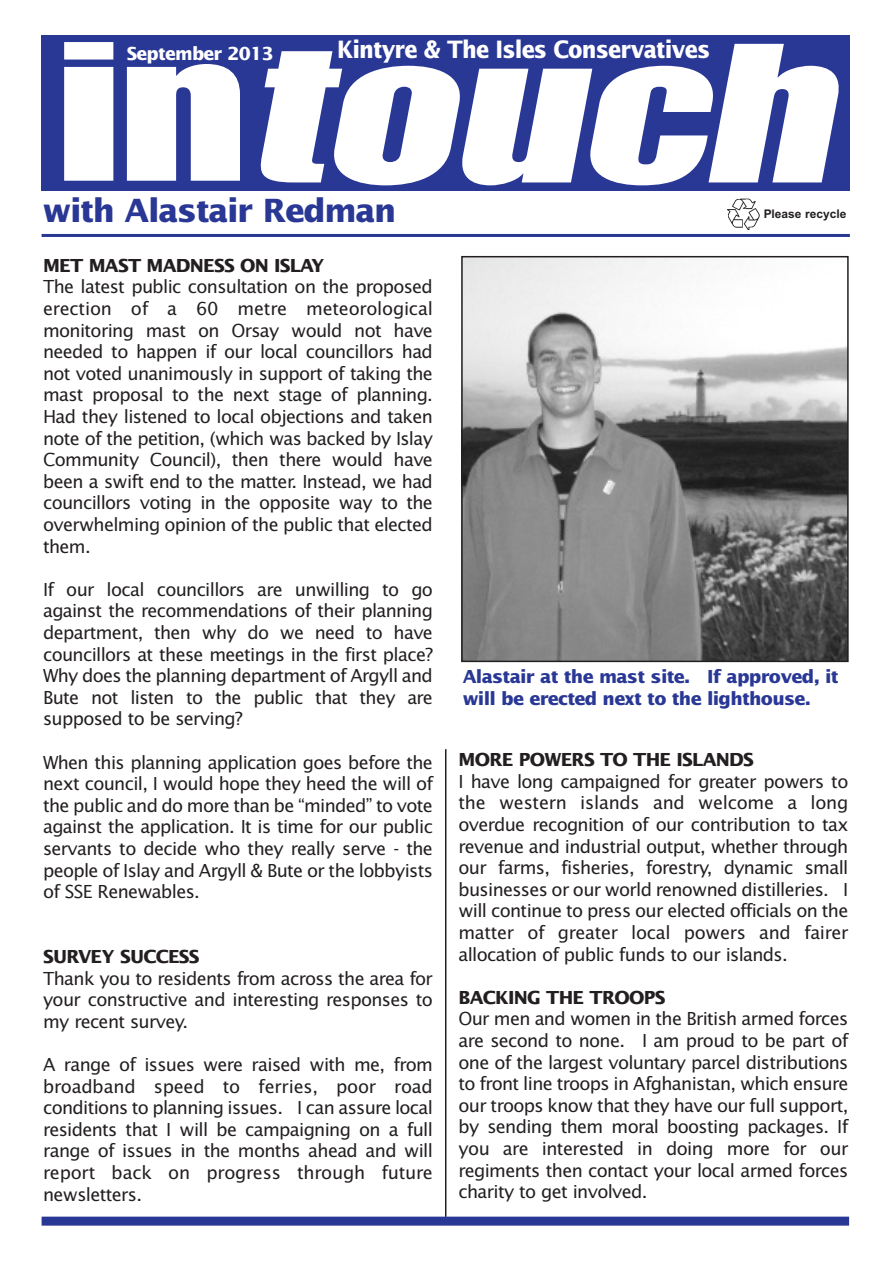
<style>
.page{position:relative;width:893px;height:1263px;background:#fff}
.page>*{position:absolute;margin:0;border:0;box-sizing:border-box;transform-origin:0 0}
.t1{font:700 32.1px "Lucida Sans";letter-spacing:-.04em;color:#293795}
.t2{font:700 24px "Lucida Sans";letter-spacing:-.04em;color:#fff;scale:.89 1}
.t3{font:18px/21.6px "Lucida Sans";letter-spacing:-.04em;color:#231f20;text-align:justify}
.t4{font:700 18px "Lucida Sans";letter-spacing:-.04em;color:#231f20}
.t5{font:700 18px/21.6px "Lucida Sans";letter-spacing:-.04em;color:#293795}
.t6{font:700 18px "Lucida Sans";letter-spacing:-.04em;color:#fff}
.t7{font:700 12px "Arial";color:#231f20}
</style>
<div class="page">
<div style="left:42px;top:35px;width:807px;height:156px;background:#293795"></div>
<svg style="left:64px;top:42px;width:176px;height:139px"></svg>
<svg style="left:260px;top:44px;width:579px;height:141px;fill:#fff"></svg>
<img style="left:727px;top:198px;width:33px;height:31px">
<hr style="left:42px;top:234px;width:807px;height:3px;background:#293795">
<img style="left:464px;top:259px;width:381px;height:400px">
<div style="left:461px;top:256px;width:387px;height:406px;border:2px solid #231f20"></div>
<hr style="left:445px;top:749px;width:1px;height:468px;background:#231f20">
<div style="left:42px;top:1217px;width:807px;height:9px;background:#293795"></div>
<p class="t6" style="left:127px;top:46px;width:148px">September 2013</p>
<h2 class="t2" style="left:337px;top:39px;width:421px">Kintyre &amp; The Isles Conservatives</h2>
<h1 class="t1" style="left:43px;top:198px;width:355px">with Alastair Redman</h1>
<p class="t4" style="left:43px;top:258px;width:283px">MET MAST MADNESS ON ISLAY</p>
<p class="t3" style="left:43px;top:277px;width:391px">The latest public consultation on the proposed erection of a 60 metre meteorological monitoring mast on Orsay would not have needed to happen if our local councillors had not voted unanimously in support of taking the mast proposal to the next stage of planning.<br>Had they listened to local objections and taken note of the petition, (which was backed by Islay Community Council), then there would have been a swift end to the matter. Instead, we had councillors voting in the opposite way to the overwhelming opinion of the public that elected them.</p>
<p class="t3" style="left:43px;top:580px;width:391px">If our local councillors are unwilling to go against the recommendations of their planning department, then why do we need to have councillors at these meetings in the first place?<br>Why does the planning department of Argyll and Bute not listen to the public that they are supposed to be serving?</p>
<p class="t3" style="left:43px;top:753px;width:391px">When this planning application goes before the next council, I would hope they heed the will of the public and do more than be “minded” to vote against the application. It is time for our public servants to decide who they really serve - the people of Islay and Argyll &amp; Bute or the lobbyists of SSE Renewables.</p>
<p class="t4" style="left:43px;top:949px;width:158px">SURVEY SUCCESS</p>
<p class="t3" style="left:43px;top:969px;width:391px">Thank you to residents from across the area for your constructive and interesting responses to my recent survey.</p>
<p class="t3" style="left:43px;top:1055px;width:391px">A range of issues were raised with me, from broadband speed to ferries, poor road conditions to planning issues. I can assure local residents that I will be campaigning on a full range of issues in the months ahead and will report back on progress through future newsletters.</p>
<p class="t7" style="left:763px;top:209px;width:84px">Please recycle</p>
<p class="t5" style="left:462px;top:667px;width:377px">Alastair at the mast site. If approved, it will be erected next to the lighthouse.</p>
<p class="t4" style="left:458px;top:752px;width:297px">MORE POWERS TO THE ISLANDS</p>
<p class="t3" style="left:458px;top:772px;width:391px">I have long campaigned for greater powers to the western islands and welcome a long overdue recognition of our contribution to tax revenue and industrial output, whether through our farms, fisheries, forestry, dynamic small businesses or our world renowned distilleries. I will continue to press our elected officials on the matter of greater local powers and fairer allocation of public funds to our islands.</p>
<p class="t4" style="left:458px;top:990px;width:208px">BACKING THE TROOPS</p>
<p class="t3" style="left:458px;top:1009px;width:391px">Our men and women in the British armed forces are second to none. I am proud to be part of one of the largest voluntary parcel distributions to front line troops in Afghanistan, which ensure our troops know that they have our full support, by sending them moral boosting packages. If you are interested in doing more for our regiments then contact your local armed forces charity to get involved.</p>
</div>
